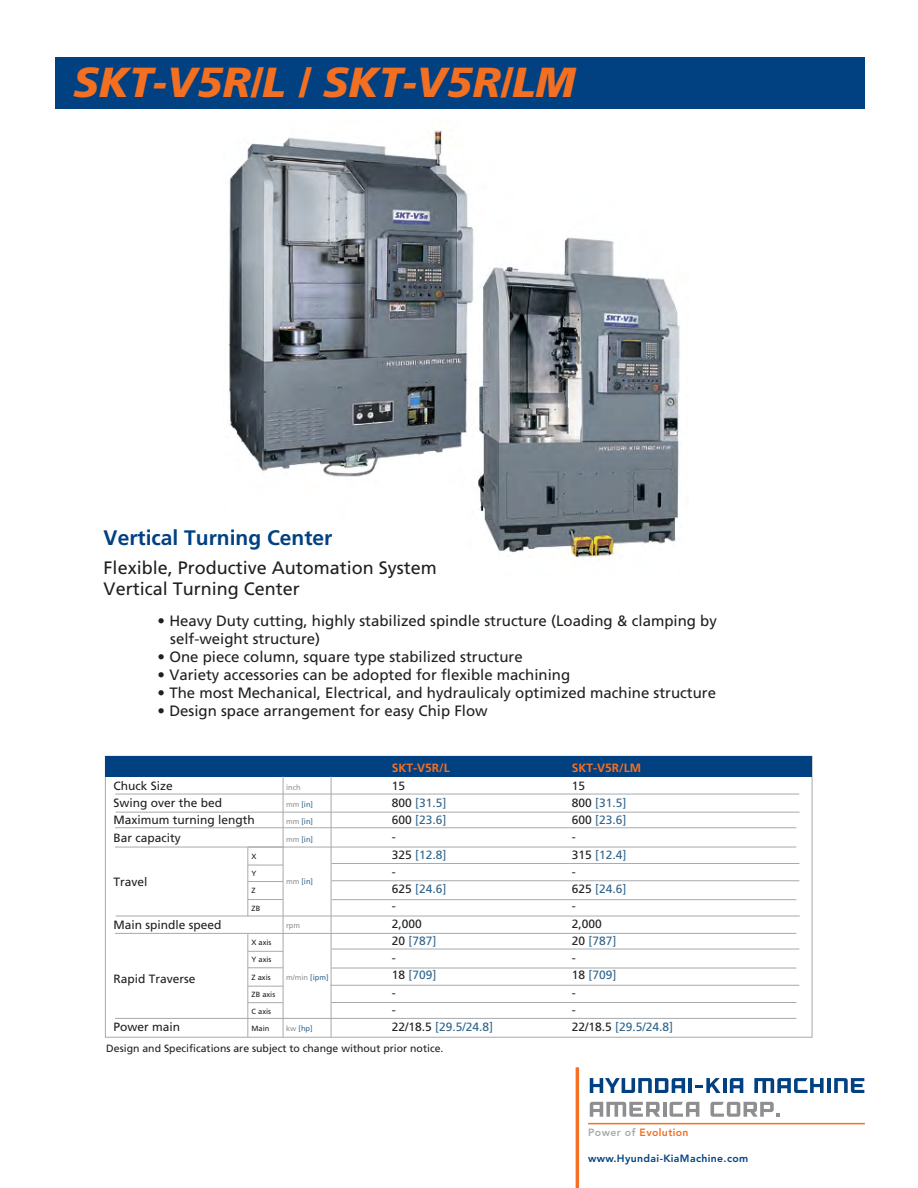
<style>
.page{position:relative;width:918px;height:1188px;background:#fff}
.page>*{position:absolute;margin:0;border:0;box-sizing:border-box;transform-origin:0 0}
.t1{font:italic 900 42px "Frutiger";color:#f36f21}
.t2{font:700 21px "Frutiger";color:#014182}
.t3{font:18px/21.6px "Frutiger";color:#231f20}
.t4{font:15px/18px "Frutiger";color:#231f20}
.t5{font:12px/17.2px "Frutiger";color:#2f658d}
.t6{font:12px/17.2px "Frutiger";color:#231f20}
.t7{font:700 12px "Frutiger";color:#f36f21}
.t8{font:10.5px "Frutiger";color:#231f20}
.t9{font:800 10.5px "Avenir";letter-spacing:.035em;color:#014182}
.t10{font:800 10.5px "Avenir";letter-spacing:.035em;color:#f36f21}
.t11{font:7.5px "Frutiger";color:#231f20}
.t12{font:7.5px "Frutiger";color:#2f658d}
.t13{font:7.5px "Frutiger";color:#8f8f92}
.s1{color:#8f8f92}
.s2{color:#2f658d}
.s3{color:#231f20}
.s4{color:#a8a9ad}
</style>
<div class="page">
<img style="left:229px;top:130px;width:451px;height:428px">
<svg style="left:730px;top:1078px;width:13px;height:15px"></svg>
<hr style="left:688px;top:1078px;width:4px;height:15px;background:#014182">
<hr style="left:723px;top:1078px;width:4px;height:15px;background:#014182">
<hr style="left:827px;top:1078px;width:4px;height:15px;background:#014182">
<svg style="left:695px;top:1078px;width:26px;height:15px"></svg>
<svg style="left:754px;top:1078px;width:70px;height:15px"></svg>
<svg style="left:590px;top:1078px;width:95px;height:15px"></svg>
<svg style="left:834px;top:1078px;width:30px;height:15px"></svg>
<hr style="left:663px;top:1102px;width:3px;height:15px;background:#8f8f92">
<svg style="left:670px;top:1102px;width:29px;height:15px"></svg>
<svg style="left:590px;top:1102px;width:70px;height:15px"></svg>
<svg style="left:710px;top:1102px;width:69px;height:15px"></svg>
<hr style="left:588px;top:1123px;width:277px;height:1px;background:#f36f21">
<hr style="left:576px;top:1067px;width:3px;height:121px;background:#f36f21">
<div style="left:55px;top:57px;width:810px;height:51px;background:#014182"></div>
<div style="left:106px;top:756px;width:706px;height:21px;background:#014182"></div>
<hr style="left:247px;top:847px;width:1px;height:69px;background:#a8a9ad">
<hr style="left:247px;top:934px;width:1px;height:103px;background:#a8a9ad">
<hr style="left:283px;top:777px;width:1px;height:260px;background:#a8a9ad">
<hr style="left:331px;top:777px;width:1px;height:260px;background:#a8a9ad">
<hr style="left:115px;top:827px;width:681px;height:1px;background:#a8a9ad">
<hr style="left:116px;top:812px;width:684px;height:1px;background:#a8a9ad">
<hr style="left:115px;top:794px;width:684px;height:1px;background:#a8a9ad">
<hr style="left:331px;top:880px;width:468px;height:1px;background:#a8a9ad">
<hr style="left:116px;top:916px;width:684px;height:1px;background:#a8a9ad">
<hr style="left:331px;top:949px;width:468px;height:1px;background:#a8a9ad">
<hr style="left:115px;top:933px;width:681px;height:1px;background:#a8a9ad">
<hr style="left:115px;top:1018px;width:681px;height:1px;background:#a8a9ad">
<hr style="left:115px;top:847px;width:681px;height:1px;background:#a8a9ad">
<hr style="left:332px;top:899px;width:464px;height:1px;background:#a8a9ad">
<hr style="left:331px;top:863px;width:468px;height:1px;background:#a8a9ad">
<hr style="left:330px;top:985px;width:469px;height:1px;background:#a8a9ad">
<hr style="left:331px;top:968px;width:465px;height:1px;background:#a8a9ad">
<hr style="left:331px;top:1002px;width:465px;height:1px;background:#a8a9ad">
<hr style="left:248px;top:899px;width:35px;height:1px;background:#a8a9ad">
<hr style="left:248px;top:881px;width:35px;height:1px;background:#a8a9ad">
<hr style="left:248px;top:865px;width:35px;height:1px;background:#a8a9ad">
<hr style="left:248px;top:967px;width:35px;height:1px;background:#a8a9ad">
<hr style="left:248px;top:951px;width:35px;height:1px;background:#a8a9ad">
<hr style="left:248px;top:1002px;width:35px;height:1px;background:#a8a9ad">
<hr style="left:248px;top:986px;width:35px;height:1px;background:#a8a9ad">
<p class="t1" style="left:73px;top:57px;width:503px">SKT-V5R/L / SKT-V5R/LM</p>
<p class="t2" style="left:104px;top:525px;width:230px">Vertical Turning Center</p>
<p class="t3" style="left:104px;top:557px;width:335px">Flexible, Productive Automation System<br>Vertical Turning Center</p>
<p class="t4" style="left:170px;top:612px;width:548px;text-indent:-13px">• Heavy Duty cutting, highly stabilized spindle structure (Loading &amp; clamping by self-weight structure)</p>
<p class="t4" style="left:158px;top:648px;width:367px">• One piece column, square type stabilized structure</p>
<p class="t4" style="left:158px;top:666px;width:414px">• Variety accessories can be adopted for flexible machining</p>
<p class="t4" style="left:158px;top:684px;width:560px">• The most Mechanical, Electrical, and hydraulicaly optimized machine structure</p>
<p class="t4" style="left:158px;top:702px;width:332px">• Design space arrangement for easy Chip Flow</p>
<p class="t6" style="left:114px;top:777px;width:143px">Chuck Size<br>Swing over the bed<br>Maximum turning length<br>Bar capacity</p>
<p class="t6" style="left:114px;top:873px;width:36px">Travel</p>
<p class="t6" style="left:114px;top:917px;width:110px">Main spindle speed</p>
<p class="t11" style="left:252px;top:852px;width:7px">X</p>
<p class="t11" style="left:252px;top:869px;width:7px">Y</p>
<p class="t11" style="left:252px;top:886px;width:6px">Z</p>
<p class="t11" style="left:252px;top:904px;width:10px">ZB</p>
<p class="t11" style="left:252px;top:938px;width:22px">X axis</p>
<p class="t11" style="left:252px;top:955px;width:22px">Y axis</p>
<p class="t11" style="left:252px;top:973px;width:21px">Z axis</p>
<p class="t11" style="left:252px;top:990px;width:25px">ZB axis</p>
<p class="t11" style="left:252px;top:1007px;width:21px">C axis</p>
<p class="t11" style="left:252px;top:1024px;width:19px">Main</p>
<p class="t6" style="left:114px;top:970px;width:84px">Rapid Traverse</p>
<p class="t6" style="left:114px;top:1018px;width:68px">Power main</p>
<p class="t13" style="left:286px;top:783px;width:16px">inch</p>
<p class="t12" style="left:286px;top:800px;width:29px"><span class="s1">mm</span> [in]</p>
<p class="t12" style="left:286px;top:817px;width:29px"><span class="s1">mm</span> [in]</p>
<p class="t12" style="left:286px;top:835px;width:29px"><span class="s1">mm</span> [in]</p>
<p class="t12" style="left:286px;top:877px;width:29px"><span class="s1">mm</span> [in]</p>
<p class="t13" style="left:286px;top:921px;width:16px">rpm</p>
<p class="t13" style="left:286px;top:973px;width:44px">m/min <span class="s2">[ipm]</span></p>
<p class="t12" style="left:286px;top:1024px;width:28px"><span class="s1">kw</span> [hp]</p>
<p class="t7" style="left:392px;top:761px;width:60px">SKT-V5R/L</p>
<p class="t5" style="left:392px;top:777px;width:103px"><span class="s3">15<br>800</span> [31.5]<br><span class="s3">600</span> [23.6]<br><span class="s3">-<br>325</span> [12.8]<br><span class="s3">-<br>625</span> [24.6]<br><span class="s3">-<br>2,000<br>20</span> [787]<br><span class="s3">-<br>18</span> [709]<br><span class="s3">-<br>-<br>22/18.5</span> [29.5/24.8]</p>
<p class="t8" style="left:106px;top:1042px;width:339px">Design and Specifications are subject to change without prior notice.</p>
<p class="t7" style="left:572px;top:760px;width:71px">SKT-V5R/LM</p>
<p class="t5" style="left:572px;top:777px;width:103px"><span class="s3">15<br>800</span> [31.5]<br><span class="s3">600</span> [23.6]<br><span class="s3">-<br>315</span> [12.4]<br><span class="s3">-<br>625</span> [24.6]<br><span class="s3">-<br>2,000<br>20</span> [787]<br><span class="s3">-<br>18</span> [709]<br><span class="s3">-<br>-<br>22/18.5</span> [29.5/24.8]</p>
<p class="t10" style="left:588px;top:1127px;width:102px"><span class="s4">Power of</span> Evolution</p>
<p class="t9" style="left:588px;top:1152px;width:162px">www.Hyundai-KiaMachine.com</p>
</div>
